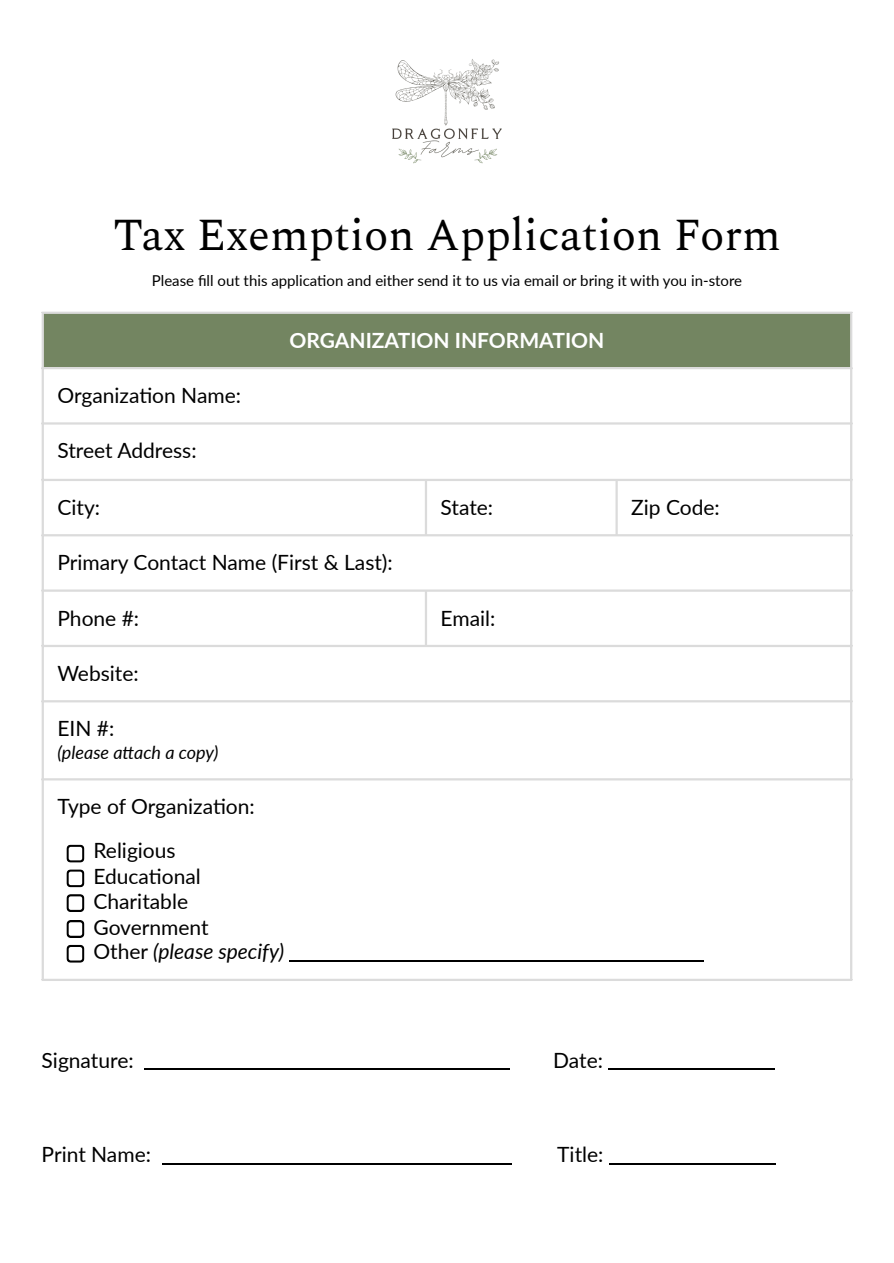
<style>
.page{position:relative;width:894px;height:1263px;background:#fff}
.page>*{position:absolute;margin:0;border:0;box-sizing:border-box;transform-origin:0 0}
.t1{font:45px "Spectral";color:#000}
.t2{font:21px "Lato";color:#000}
.t3{font:700 21px "Lato";color:#fff}
.t4{font:italic 21px "Lato";color:#000}
.t5{font:italic 18px "Lato";color:#000}
.t6{font:15px "Lato";color:#000}
.s1{font-style:normal}
</style>
<div class="page">
<hr style="left:144px;top:1069px;width:366px;height:1px;background:#000">
<hr style="left:608px;top:1069px;width:166px;height:1px;background:#000">
<hr style="left:162px;top:1163px;width:349px;height:1px;background:#000">
<hr style="left:608px;top:1163px;width:167px;height:1px;background:#000">
<img style="left:392px;top:59px;width:110px;height:105px">
<div style="left:42px;top:312px;width:809px;height:56px;background:#738561"></div>
<svg style="left:66px;top:845px;width:18px;height:18px"></svg>
<svg style="left:66px;top:869px;width:18px;height:18px"></svg>
<svg style="left:66px;top:894px;width:18px;height:18px"></svg>
<svg style="left:66px;top:920px;width:18px;height:18px"></svg>
<hr style="left:289px;top:960px;width:403px;height:2px;background:#000">
<svg style="left:692px;top:960px;width:11px;height:2px"></svg>
<svg style="left:66px;top:945px;width:18px;height:18px"></svg>
<hr style="left:42px;top:314px;width:2px;height:665px;background:#dbdbdb">
<hr style="left:425px;top:481px;width:2px;height:53px;background:#dbdbdb">
<hr style="left:425px;top:592px;width:2px;height:53px;background:#dbdbdb">
<hr style="left:615px;top:481px;width:2px;height:53px;background:#dbdbdb">
<hr style="left:849px;top:314px;width:3px;height:665px;background:#dbdbdb">
<hr style="left:42px;top:312px;width:810px;height:2px;background:#dbdbdb">
<hr style="left:42px;top:367px;width:810px;height:2px;background:#dbdbdb">
<hr style="left:42px;top:422px;width:810px;height:3px;background:#dbdbdb">
<hr style="left:42px;top:479px;width:810px;height:2px;background:#dbdbdb">
<hr style="left:42px;top:534px;width:810px;height:2px;background:#dbdbdb">
<hr style="left:42px;top:589px;width:810px;height:3px;background:#dbdbdb">
<hr style="left:42px;top:645px;width:810px;height:2px;background:#dbdbdb">
<hr style="left:42px;top:700px;width:810px;height:2px;background:#dbdbdb">
<hr style="left:42px;top:778px;width:810px;height:2px;background:#dbdbdb">
<hr style="left:42px;top:979px;width:810px;height:2px;background:#dbdbdb">
<h1 class="t1" style="left:113px;top:202px;width:669px">Tax Exemption Application Form</h1>
<h1 class="t6" style="left:152px;top:271px;width:591px">Please fi ll out this application and either send it to us via email or bring it with you in-store</h1>
<p class="t2" style="left:57px;top:382px;width:185px">Organization Name:</p>
<p class="t2" style="left:57px;top:438px;width:141px">Street Address:</p>
<p class="t3" style="left:289px;top:327px;width:316px">ORGANIZATION INFORMATION</p>
<p class="t2" style="left:57px;top:494px;width:44px">City:</p>
<p class="t2" style="left:440px;top:494px;width:54px">State:</p>
<p class="t2" style="left:631px;top:494px;width:90px">Zip Code:</p>
<p class="t2" style="left:57px;top:549px;width:337px">Primary Contact Name (First &amp; Last):</p>
<p class="t2" style="left:57px;top:605px;width:83px">Phone #:</p>
<p class="t2" style="left:440px;top:605px;width:56px">Email:</p>
<p class="t2" style="left:57px;top:660px;width:83px">Website:</p>
<h1 class="t2" style="left:57px;top:715px;width:58px">EIN #:</h1>
<h1 class="t5" style="left:57px;top:741px;width:162px">(please attach a copy)</h1>
<p class="t2" style="left:57px;top:793px;width:199px">Type of Organization:</p>
<p class="t2" style="left:93px;top:837px;width:84px">Religious</p>
<p class="t2" style="left:93px;top:863px;width:109px">Educational</p>
<p class="t2" style="left:93px;top:888px;width:96px">Charitable</p>
<p class="t2" style="left:93px;top:914px;width:117px">Government</p>
<p class="t4" style="left:93px;top:939px;width:192px"><span class="s1">Other</span> (please specify)</p>
<h2 class="t2" style="left:42px;top:1047px;width:94px">Signature:</h2>
<h2 class="t2" style="left:553px;top:1047px;width:51px">Date:</h2>
<h2 class="t2" style="left:42px;top:1141px;width:111px">Print Name:</h2>
<h2 class="t2" style="left:557px;top:1141px;width:48px">Title:</h2>
</div>
